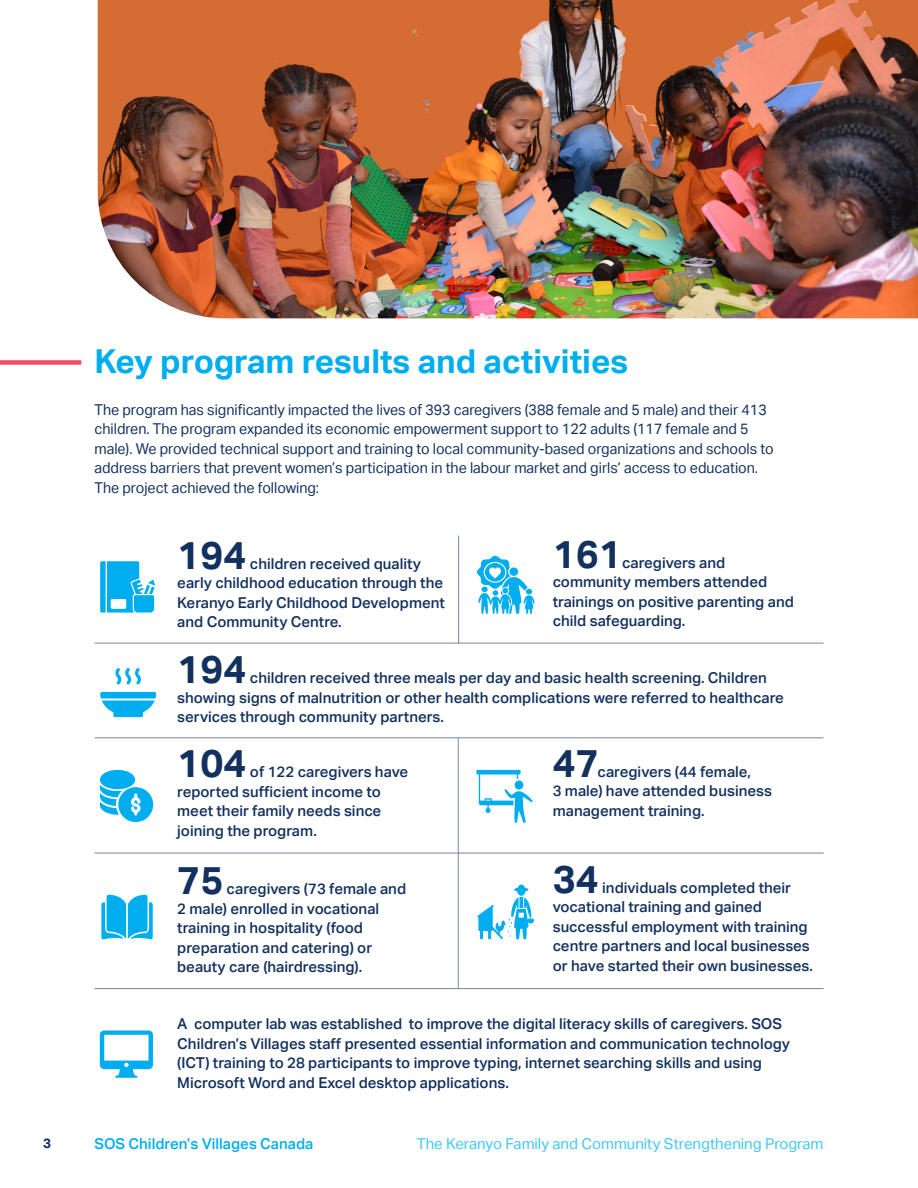
<style>
.page{position:relative;width:918px;height:1188px;background:#fff}
.page>*{position:absolute;margin:0;border:0;box-sizing:border-box;transform-origin:0 0}
.t1{font:700 39px "Aktiv Grotesk";color:#12315f}
.t2{font:700 33px "Aktiv Grotesk";color:#00aeef}
.t3{font:500 15px/19.5px "Aktiv Grotesk";color:#12315f}
.t4{font:15px/19.5px "Aktiv Grotesk";color:#12315f;scale:.95 1}
.t5{font:15px "Aktiv Grotesk";color:#40c7f4}
.t6{font:500 15px "Aktiv Grotesk";color:#00aeef}
.t7{font:700 13.5px "Aktiv Grotesk";color:#12315f}
</style>
<div class="page">
<hr style="left:94px;top:643px;width:730px;height:1px;background:#7585a0">
<hr style="left:94px;top:737px;width:730px;height:1px;background:#7585a0">
<hr style="left:458px;top:535px;width:1px;height:109px;background:#7585a0">
<hr style="left:458px;top:738px;width:1px;height:251px;background:#7585a0">
<hr style="left:94px;top:853px;width:730px;height:1px;background:#7585a0">
<hr style="left:94px;top:988px;width:730px;height:1px;background:#7585a0">
<img style="left:98px;top:0;width:820px;height:318px">
<div style="left:0;top:360px;width:81px;height:5px;background:#ef4d69"></div>
<svg style="left:100px;top:1030px;width:53px;height:48px"></svg>
<div style="left:100px;top:770px;width:35px;height:19px;background:#00aeef;border-radius:50%"></div>
<svg style="left:100px;top:785px;width:53px;height:37px"></svg>
<svg style="left:101px;top:895px;width:52px;height:44px;background:#31bdf2"></svg>
<svg style="left:477px;top:556px;width:58px;height:58px"></svg>
<svg style="left:100px;top:692px;width:56px;height:25px"></svg>
<svg style="left:115px;top:668px;width:26px;height:17px"></svg>
<svg style="left:477px;top:884px;width:57px;height:55px"></svg>
<svg style="left:100px;top:561px;width:55px;height:52px"></svg>
<svg style="left:476px;top:770px;width:57px;height:53px"></svg>
<div style="left:515px;top:780px;width:8px;height:10px;background:#00aeef;border-radius:50%"></div>
<p class="t2" style="left:94px;top:342px;width:535px">Key program results and activities</p>
<p class="t4" style="left:94px;top:400px;width:716px">The program has significantly impacted the lives of 393 caregivers (388 female and 5 male) and their 413 children. The program expanded its economic empowerment support to 122 adults (117 female and 5 male). We provided technical support and training to local community-based organizations and schools to address barriers that prevent women’s participation in the labour market and girls’ access to education.<br>The project achieved the following:</p>
<p class="t1" style="left:177px;top:532px;width:71px">194</p>
<p class="t3" style="left:177px;top:554px;width:269px;text-indent:73px">children received quality early childhood education through the<br>Keranyo Early Childhood Development and Community Centre.</p>
<p class="t1" style="left:553px;top:532px;width:71px">161</p>
<p class="t3" style="left:553px;top:553px;width:243px;text-indent:69px">caregivers and community members attended trainings on positive parenting and child safeguarding.</p>
<p class="t1" style="left:177px;top:647px;width:71px">194</p>
<p class="t3" style="left:177px;top:668px;width:608px;text-indent:73px">children received three meals per day and basic health screening. Children showing signs of malnutrition or other health complications were referred to healthcare services through community partners.</p>
<p class="t1" style="left:553px;top:740px;width:48px">47</p>
<p class="t1" style="left:177px;top:741px;width:71px">104</p>
<p class="t3" style="left:598px;top:762px;width:155px">caregivers (44 female,</p>
<p class="t3" style="left:553px;top:781px;width:221px">3 male) have attended business management training.</p>
<p class="t3" style="left:177px;top:762px;width:232px;text-indent:73px">of 122 caregivers have reported sufficient income to meet their family needs since joining the program.</p>
<p class="t1" style="left:177px;top:858px;width:48px">75</p>
<p class="t3" style="left:177px;top:879px;width:230px;text-indent:49px">caregivers (73 female and<br>2 male) enrolled in vocational training in hospitality (food preparation and catering) or beauty care (hairdressing).</p>
<p class="t1" style="left:553px;top:856px;width:48px">34</p>
<p class="t3" style="left:553px;top:878px;width:262px;text-indent:50px">individuals completed their vocational training and gained successful employment with training centre partners and local businesses or have started their own businesses.</p>
<p class="t3" style="left:177px;top:1014px;width:614px">A computer lab was established to improve the digital literacy skills of caregivers. SOS Children’s Villages staff presented essential information and communication technology (ICT) training to 28 participants to improve typing, internet searching skills and using Microsoft Word and Excel desktop applications.</p>
<p class="t7" style="left:43px;top:1135px;width:9px">3</p>
<p class="t6" style="left:94px;top:1135px;width:221px">SOS Children’s Villages Canada</p>
<p class="t5" style="left:417px;top:1135px;width:408px">The Keranyo Family and Community Strengthening Program</p>
</div>
